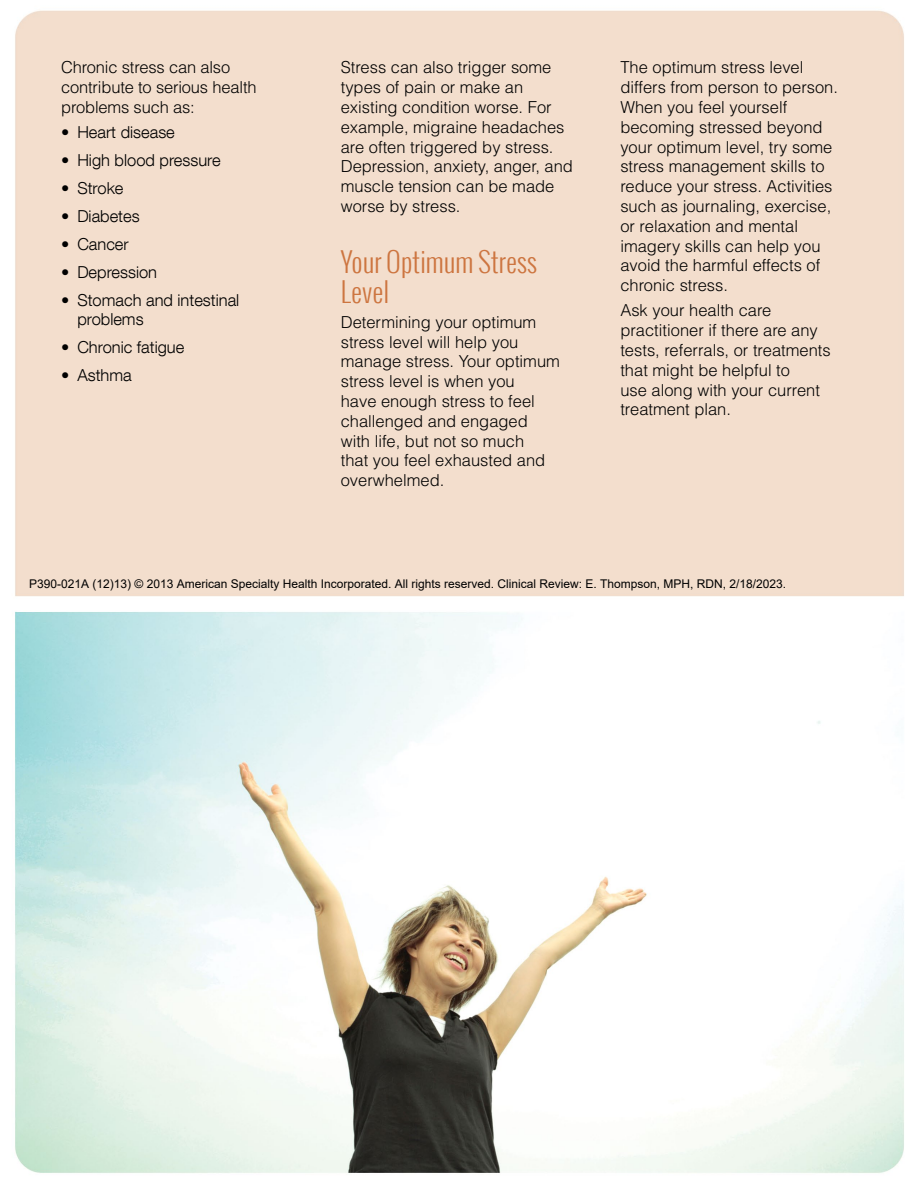
<style>
.page{position:relative;width:918px;height:1188px;background:#fff}
.page>*{position:absolute;margin:0;border:0;box-sizing:border-box;transform-origin:0 0}
.t1{font:300 27px/30px "Oswald";color:#cd7540}
.t2{font:300 16.5px/19.8px "Helvetica LT Std";color:#000}
.t3{font:300 16.5px/19.8px "Helvetica Neue LT Com";color:#000}
.t4{font:12px "Arial";color:#000}
</style>
<div class="page">
<img style="left:15px;top:10px;width:889px;height:1163px">
<p class="t2" style="left:61px;top:57px;width:197px">Chronic stress can also contribute to serious health problems such as:</p>
<p class="t3" style="left:61px;top:122px;width:115px">• Heart disease</p>
<p class="t3" style="left:61px;top:150px;width:161px">• High blood pressure</p>
<p class="t3" style="left:61px;top:178px;width:64px">• Stroke</p>
<p class="t3" style="left:61px;top:206px;width:80px">• Diabetes</p>
<p class="t3" style="left:61px;top:234px;width:69px">• Cancer</p>
<p class="t3" style="left:61px;top:262px;width:97px">• Depression</p>
<p class="t3" style="left:77px;top:289px;width:163px;text-indent:-16px">• Stomach and intestinal problems</p>
<p class="t3" style="left:61px;top:337px;width:125px">• Chronic fatigue</p>
<p class="t3" style="left:61px;top:365px;width:72px">• Asthma</p>
<p class="t2" style="left:341px;top:57px;width:234px">Stress can also trigger some types of pain or make an existing condition worse. For example, migraine headaches are often triggered by stress.<br>Depression, anxiety, anger, and muscle tension can be made worse by stress.</p>
<h1 class="t1" style="left:341px;top:246px;width:198px">Your Optimum Stress<br>Level</h1>
<p class="t2" style="left:341px;top:312px;width:221px">Determining your optimum stress level will help you manage stress. Your optimum stress level is when you<br>have enough stress to feel challenged and engaged with life, but not so much<br>that you feel exhausted and overwhelmed.</p>
<p class="t2" style="left:620px;top:57px;width:219px">The optimum stress level differs from person to person.<br>When you feel yourself becoming stressed beyond your optimum level, try some stress management skills to reduce your stress. Activities such as journaling, exercise, or relaxation and mental imagery skills can help you avoid the harmful effects of chronic stress.</p>
<p class="t2" style="left:620px;top:300px;width:212px">Ask your health care practitioner if there are any tests, referrals, or treatments that might be helpful to<br>use along with your current treatment plan.</p>
<p class="t4" style="left:29px;top:576px;width:759px">P390-021A (12)13) © 2013 American Specialty Health Incorporated. All rights reserved. Clinical Review: E. Thompson, MPH, RDN, 2/18/2023.</p>
</div>
